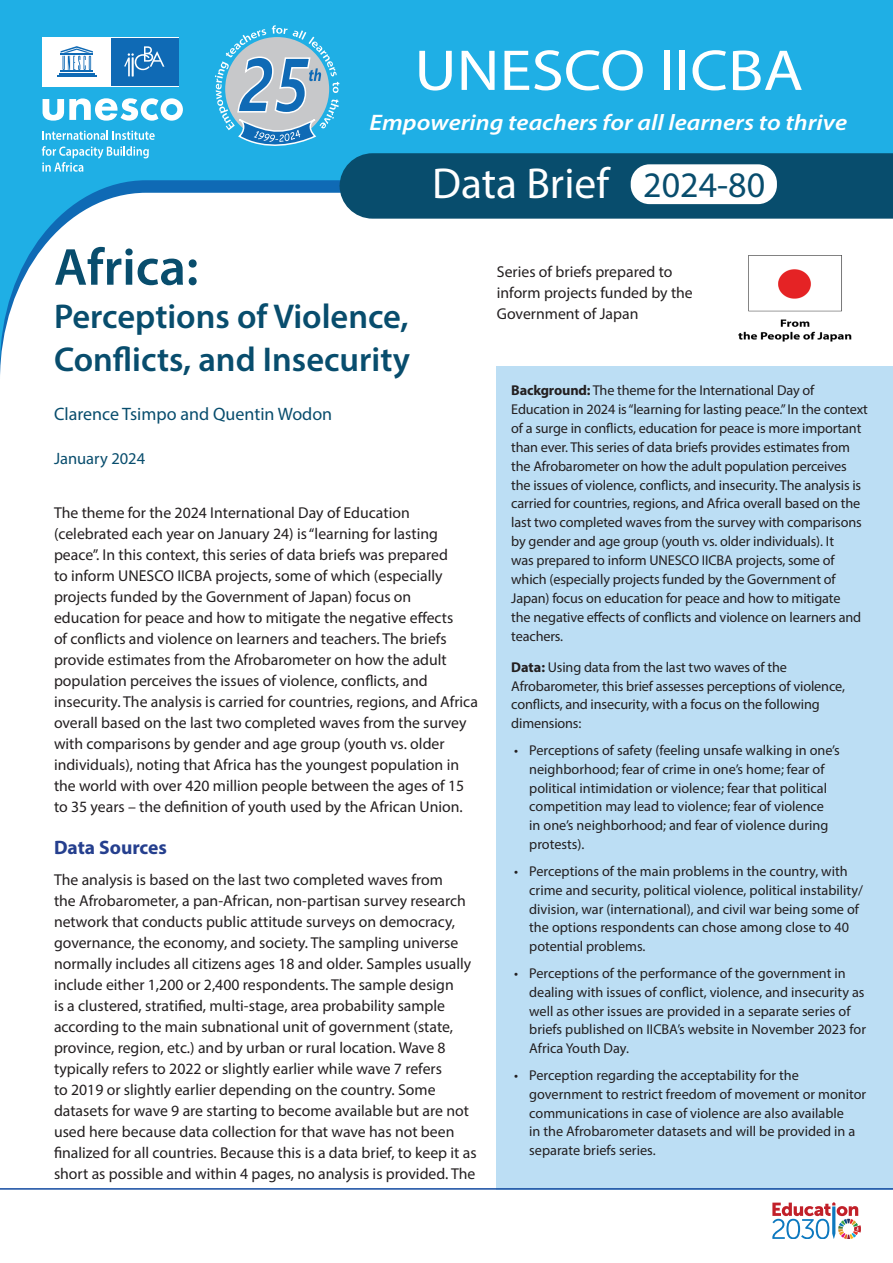
<style>
.page{position:relative;width:893px;height:1263px;background:#fff}
.page>*{position:absolute;margin:0;border:0;box-sizing:border-box;transform-origin:0 0}
.t1{font:58.05px "Myriad Pro";color:#fff;scale:1.12 1}
.t2{font:600 52.5px "Myriad Pro";color:#084d6d}
.t3{font:43.5px "Myriad Pro";color:#fff}
.t4{font:36px "Myriad Pro";color:#084d6d}
.t5{font:600 34.5px/43.2px "Myriad Pro";color:#084d6d}
.t6{font:italic 600 22.5px "Myriad Pro";color:#fff;scale:1.12 1}
.t7{font:700 19.5px "Myriad Pro";color:#253f8e}
.t8{font:18px "Myriad Pro";color:#084d6d}
.t9{font:16.5px "Myriad Pro";color:#084d6d}
.t10{font:15.75px/21px "Myriad Pro";color:#231f20}
.t11{font:14.25px/18.9px "Myriad Pro";letter-spacing:-.005em;color:#231f20}
.s1{font-weight:700}
</style>
<div class="page">
<div style="left:497px;top:366px;width:396px;height:824px;background:#bcdef4"></div>
<hr style="left:0;top:1188px;width:893px;height:2px;background:#114aa0">
<svg style="left:772px;top:1202px;width:89px;height:37px"></svg>
<svg style="left:0;top:0;width:893px;height:366px"></svg>
<div style="left:43px;top:37px;width:136px;height:49px;background:#fff"></div>
<div style="left:111px;top:38px;width:68px;height:47px;background:#0f6ab5"></div>
<svg style="left:43px;top:98px;width:140px;height:23px"></svg>
<svg style="left:124px;top:46px;width:40px;height:30px"></svg>
<hr style="left:61px;top:71px;width:32px;height:1px;background:#0f6ab5">
<hr style="left:59px;top:73px;width:36px;height:1px;background:#0f6ab5">
<hr style="left:57px;top:75px;width:39px;height:2px;background:#0f6ab5">
<svg style="left:61px;top:46px;width:32px;height:24px"></svg>
<svg style="left:42px;top:130px;width:113px;height:10px"></svg>
<svg style="left:42px;top:146px;width:107px;height:26px;background:#49bee9"></svg>
<svg style="left:215px;top:25px;width:678px;height:194px;background:#2a99c6"></svg>
<div style="left:631px;top:164px;width:146px;height:40px;background:#fff;border-radius:19px"></div>
<img style="left:738px;top:255px;width:114px;height:87px">
<h1 class="t1" style="left:414px;top:35px;width:349px">UNESCO IICBA</h1>
<h3 class="t6" style="left:370px;top:108px;width:428px">Empowering teachers for all learners to thrive</h3>
<p class="t3" style="left:432px;top:156px;width:179px">Data Brief</p>
<p class="t4" style="left:643px;top:163px;width:123px">2024-80</p>
<p class="t2" style="left:54px;top:234px;width:146px">Africa:</p>
<p class="t5" style="left:54px;top:294px;width:357px">Perceptions of Violence,<br>Conflicts, and Insecurity</p>
<p class="t8" style="left:54px;top:403px;width:280px">Clarence Tsimpo and Quentin Wodon</p>
<p class="t9" style="left:54px;top:448px;width:93px">January 2024</p>
<p class="t10" style="left:54px;top:502px;width:425px">The theme for the 2024 International Day of Education (celebrated each year on January 24) is “learning for lasting peace”. In this context, this series of data briefs was prepared<br>to inform UNESCO IICBA projects, some of which (especially projects funded by the Government of Japan) focus on education for peace and how to mitigate the negative effects<br>of conflicts and violence on learners and teachers. The briefs provide estimates from the Afrobarometer on how the adult population perceives the issues of violence, conflicts, and insecurity. The analysis is carried for countries, regions, and Africa overall based on the last two completed waves from the survey with comparisons by gender and age group (youth vs. older individuals), noting that Africa has the youngest population in the world with over 420 million people between the ages of 15 to 35 years – the definition of youth used by the African Union.</p>
<p class="t7" style="left:54px;top:834px;width:114px">Data Sources</p>
<p class="t10" style="left:54px;top:869px;width:424px">The analysis is based on the last two completed waves from<br>the Afrobarometer, a pan-African, non-partisan survey research network that conducts public attitude surveys on democracy, governance, the economy, and society. The sampling universe normally includes all citizens ages 18 and older. Samples usually include either 1,200 or 2,400 respondents. The sample design<br>is a clustered, stratified, multi-stage, area probability sample according to the main subnational unit of government (state, province, region, etc.) and by urban or rural location. Wave 8 typically refers to 2022 or slightly earlier while wave 7 refers<br>to 2019 or slightly earlier depending on the country. Some datasets for wave 9 are starting to become available but are not used here because data collection for that wave has not been finalized for all countries. Because this is a data brief, to keep it as short as possible and within 4 pages, no analysis is provided. The</p>
<p class="t10" style="left:497px;top:260px;width:197px">Series of briefs prepared to inform projects funded by the<br>Government of Japan</p>
<p class="t11" style="left:511px;top:381px;width:358px"><span class="s1">Background:</span> The theme for the International Day of Education in 2024 is “learning for lasting peace.” In the context of a surge in conflicts, education for peace is more important than ever. This series of data briefs provides estimates from the Afrobarometer on how the adult population perceives the issues of violence, conflicts, and insecurity. The analysis is carried for countries, regions, and Africa overall based on the last two completed waves from the survey with comparisons by gender and age group (youth vs. older individuals). It<br>was prepared to inform UNESCO IICBA projects, some of which (especially projects funded by the Government of Japan) focus on education for peace and how to mitigate<br>the negative effects of conflicts and violence on learners and teachers.</p>
<p class="t11" style="left:511px;top:657px;width:335px"><span class="s1">Data:</span> Using data from the last two waves of the Afrobarometer, this brief assesses perceptions of violence, conflicts, and insecurity, with a focus on the following dimensions:</p>
<p class="t11" style="left:529px;top:740px;width:312px;text-indent:-15px">• Perceptions of safety (feeling unsafe walking in one’s neighborhood; fear of crime in one’s home; fear of political intimidation or violence; fear that political competition may lead to violence; fear of violence<br>in one’s neighborhood; and fear of violence during protests).</p>
<p class="t11" style="left:529px;top:861px;width:335px;text-indent:-15px">• Perceptions of the main problems in the country, with crime and security, political violence, political instability/ division, war (international), and civil war being some of the options respondents can chose among close to 40 potential problems.</p>
<p class="t11" style="left:529px;top:963px;width:338px;text-indent:-15px">• Perceptions of the performance of the government in dealing with issues of conflict, violence, and insecurity as well as other issues are provided in a separate series of briefs published on IICBA’s website in November 2023 for Africa Youth Day.</p>
<p class="t11" style="left:529px;top:1065px;width:338px;text-indent:-15px">• Perception regarding the acceptability for the government to restrict freedom of movement or monitor communications in case of violence are also available<br>in the Afrobarometer datasets and will be provided in a separate briefs series.</p>
</div>
